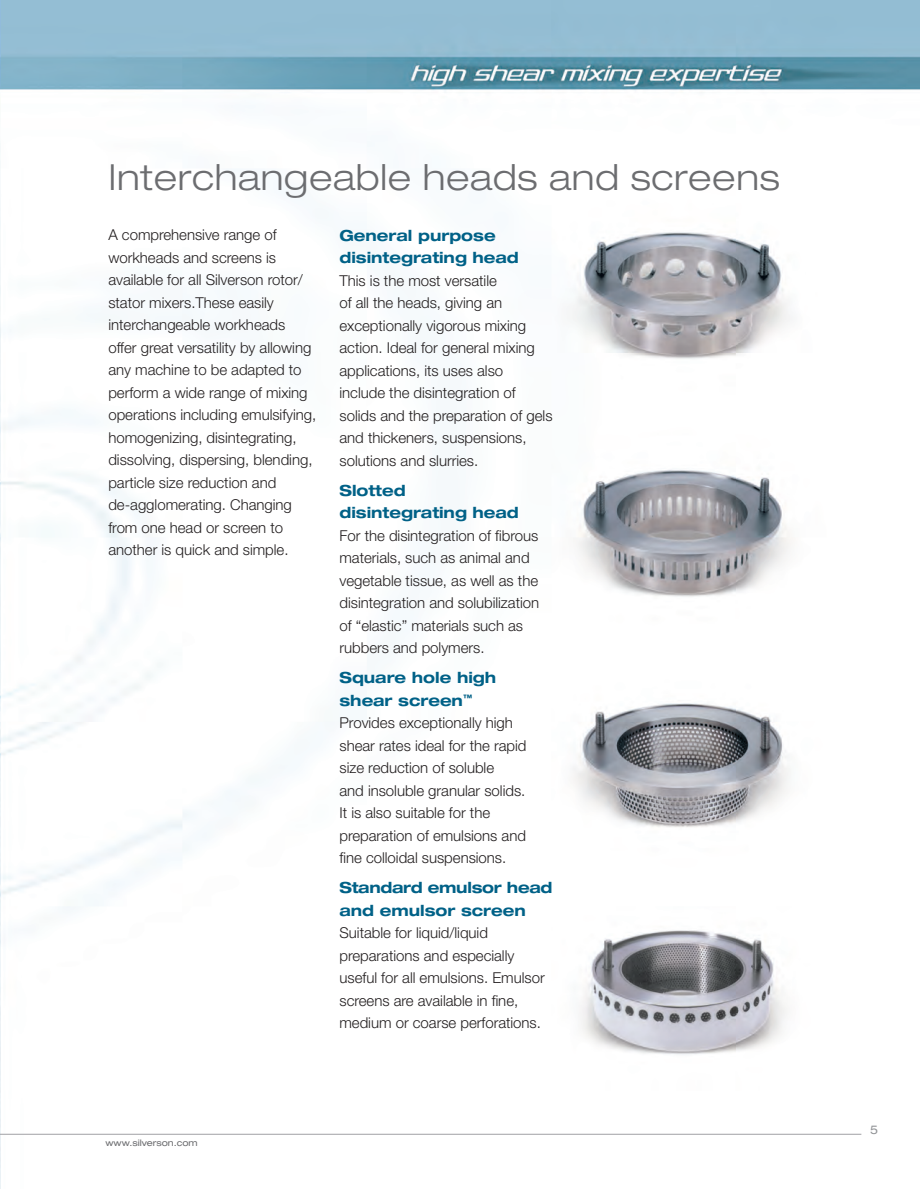
<style>
.page{position:relative;width:920px;height:1189px;background:#fff}
.page>*{position:absolute;margin:0;border:0;box-sizing:border-box;transform-origin:0 0}
.Headline{font:300 expanded 36px "Helvetica Neue LT";letter-spacing:.02em;color:#6c6d70}
.Body_Copy{font:700 expanded 15.3px/22.5px "Helvetica Neue LT";color:#006187}
.Body_Copy-2{font:700 expanded 15.3px/22.5px "Helvetica Neue LT";letter-spacing:-.02em;color:#006187}
.Body_Copy-3{font:300 15px/22.5px "Helvetica Neue LT";color:#231f20}
.t1{font:expanded 12px "Helvetica Neue LT";color:#939598}
.t2{font:expanded 9px "Helvetica Neue LT";color:#6c6d70}
</style>
<div class="page">
<img style="left:0;top:0;width:920px;height:1187px">
<hr style="left:0;top:1134px;width:861px;height:1px;background:#a1a1a5">
<p class="Headline" style="left:108px;top:156px;width:673px">Interchangeable heads and screens</p>
<p class="Body_Copy-3" style="left:108px;top:223px;width:209px">A comprehensive range of workheads and screens is available for all Silverson rotor/ stator mixers.These easily interchangeable workheads offer great versatility by allowing any machine to be adapted to perform a wide range of mixing operations including emulsifying, homogenizing, disintegrating, dissolving, dispersing, blending, particle size reduction and de-agglomerating. Changing from one head or screen to another is quick and simple.</p>
<p class="Body_Copy" style="left:339px;top:223px;width:181px">General purpose disintegrating head</p>
<p class="Body_Copy-3" style="left:339px;top:269px;width:214px">This is the most versatile<br>of all the heads, giving an exceptionally vigorous mixing action. Ideal for general mixing applications, its uses also include the disintegration of solids and the preparation of gels and thickeners, suspensions, solutions and slurries.</p>
<p class="Body_Copy" style="left:339px;top:478px;width:181px">Slotted disintegrating head</p>
<p class="Body_Copy-3" style="left:339px;top:524px;width:201px">For the disintegration of fibrous materials, such as animal and vegetable tissue, as well as the disintegration and solubilization of “elastic” materials such as rubbers and polymers.</p>
<p class="Body_Copy" style="left:339px;top:666px;width:158px">Square hole high shear screen<sup>™</sup></p>
<p class="Body_Copy-3" style="left:339px;top:711px;width:188px">Provides exceptionally high shear rates ideal for the rapid size reduction of soluble<br>and insoluble granular solids.<br>It is also suitable for the preparation of emulsions and fine colloidal suspensions.</p>
<p class="Body_Copy-2" style="left:339px;top:876px;width:214px">Standard emulsor head and emulsor screen</p>
<p class="Body_Copy-3" style="left:339px;top:921px;width:207px">Suitable for liquid/liquid preparations and especially useful for all emulsions. Emulsor screens are available in fine, medium or coarse perforations.</p>
<p class="t2" style="left:105px;top:1137px;width:94px">www.silverson.com</p>
<p class="t1" style="left:870px;top:1122px;width:10px">5</p>
</div>
